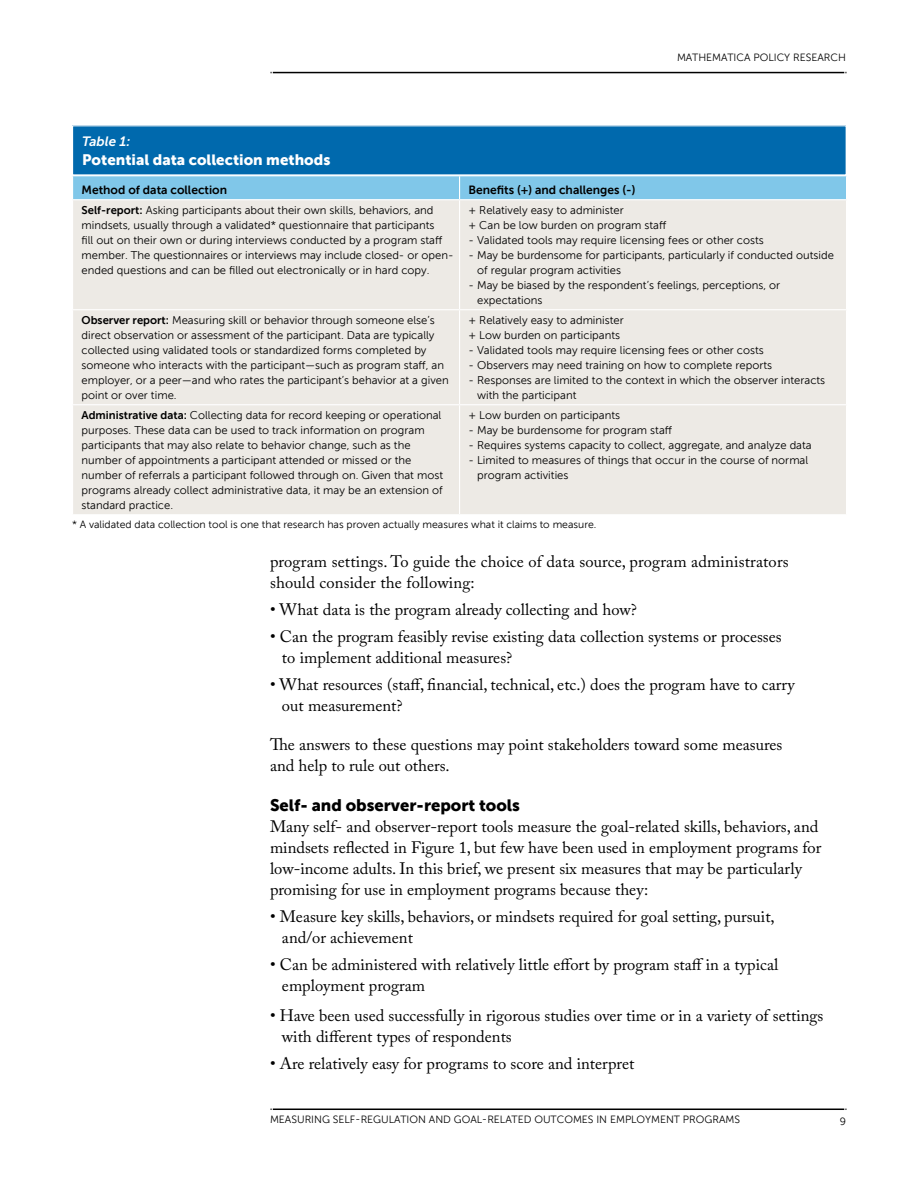
<style>
.page{position:relative;width:918px;height:1188px;background:#fff}
.page>*{position:absolute;margin:0;border:0;box-sizing:border-box;transform-origin:0 0}
.t1{font:16.5px/21px "Adobe Caslon Pro";color:#000}
.t2{font:16.5px "Museo Sans 900";color:#000}
.t3{font:15px "Museo Sans 900";color:#fff}
.t4{font:italic 13.5px "Museo Sans 700";color:#fff}
.t5{font:12px "Museo Sans 700";color:#000}
.Chart_text{font:11.25px/15px "Museo Sans 300";color:#000}
.t6{font:10.5px "Museo Sans 300";color:#000}
.s1{font-family:"Museo Sans 700"}
</style>
<div class="page">
<hr style="left:273px;top:1109px;width:571px;height:1px;background:#000">
<hr style="left:273px;top:72px;width:571px;height:1px;background:#000">
<div style="left:73px;top:200px;width:773px;height:314px;background:#edeae5"></div>
<div style="left:72px;top:176px;width:775px;height:23px;background:#80c7e9"></div>
<hr style="left:459px;top:200px;width:1px;height:109px;background:#fff">
<hr style="left:72px;top:309px;width:388px;height:1px;background:#fff">
<hr style="left:460px;top:309px;width:387px;height:1px;background:#fff">
<hr style="left:459px;top:310px;width:1px;height:94px;background:#fff">
<hr style="left:72px;top:404px;width:388px;height:1px;background:#fff">
<hr style="left:460px;top:404px;width:387px;height:1px;background:#fff">
<hr style="left:459px;top:405px;width:1px;height:109px;background:#fff">
<div style="left:73px;top:126px;width:773px;height:49px;background:#0069ad"></div>
<div style="left:72px;top:125px;width:775px;height:51px;border:1px solid #fff"></div>
<p class="t4" style="left:82px;top:133px;width:50px">Table 1:</p>
<p class="t3" style="left:82px;top:151px;width:250px">Potential data collection methods</p>
<p class="t6" style="left:677px;top:52px;width:170px">MATHEMATICA POLICY RESEARCH</p>
<p class="t5" style="left:82px;top:183px;width:147px">Method of data collection</p>
<p class="t5" style="left:469px;top:183px;width:168px">Benefits (+) and challenges (-)</p>
<p class="Chart_text" style="left:82px;top:203px;width:374px"><span class="s1">Self-report:</span> Asking participants about their own skills, behaviors, and mindsets, usually through a validated* questionnaire that participants<br>fill out on their own or during interviews conducted by a program staff member. The questionnaires or interviews may include closed- or open&shy;ended questions and can be filled out electronically or in hard copy.</p>
<p class="Chart_text" style="left:469px;top:202px;width:157px">+ Relatively easy to administer</p>
<p class="Chart_text" style="left:469px;top:217px;width:199px">+ Can be low burden on program staff</p>
<p class="Chart_text" style="left:469px;top:232px;width:297px">- Validated tools may require licensing fees or other costs</p>
<p class="Chart_text" style="left:477px;top:247px;width:358px;text-indent:-9px">- May be burdensome for participants, particularly if conducted outside of regular program activities</p>
<p class="Chart_text" style="left:477px;top:277px;width:305px;text-indent:-9px">- May be biased by the respondent’s feelings, perceptions, or expectations</p>
<p class="Chart_text" style="left:82px;top:312px;width:369px"><span class="s1">Observer report:</span> Measuring skill or behavior through someone else’s direct observation or assessment of the participant. Data are typically collected using validated tools or standardized forms completed by someone who interacts with the participant—such as program staff, an employer, or a peer—and who rates the participant’s behavior at a given point or over time.</p>
<p class="Chart_text" style="left:469px;top:312px;width:157px">+ Relatively easy to administer</p>
<p class="Chart_text" style="left:469px;top:327px;width:153px">+ Low burden on participants</p>
<p class="Chart_text" style="left:469px;top:342px;width:297px">- Validated tools may require licensing fees or other costs</p>
<p class="Chart_text" style="left:469px;top:357px;width:305px">- Observers may need training on how to complete reports</p>
<p class="Chart_text" style="left:477px;top:372px;width:350px;text-indent:-9px">- Responses are limited to the context in which the observer interacts with the participant</p>
<p class="Chart_text" style="left:82px;top:407px;width:363px"><span class="s1">Administrative data:</span> Collecting data for record keeping or operational purposes. These data can be used to track information on program participants that may also relate to behavior change, such as the number of appointments a participant attended or missed or the number of referrals a participant followed through on. Given that most programs already collect administrative data, it may be an extension of standard practice.</p>
<p class="Chart_text" style="left:469px;top:407px;width:153px">+ Low burden on participants</p>
<p class="Chart_text" style="left:469px;top:422px;width:205px">- May be burdensome for program staff</p>
<p class="Chart_text" style="left:469px;top:437px;width:345px">- Requires systems capacity to collect, aggregate, and analyze data</p>
<p class="Chart_text" style="left:477px;top:452px;width:333px;text-indent:-9px">- Limited to measures of things that occur in the course of normal program activities</p>
<p class="t6" style="left:72px;top:519px;width:526px">* A validated data collection tool is one that research has proven actually measures what it claims to measure.</p>
<p class="t1" style="left:270px;top:550px;width:520px">program settings. To guide the choice of data source, program administrators should consider the following:</p>
<p class="t1" style="left:270px;top:598px;width:368px">• What data is the program already collecting and how?</p>
<p class="t1" style="left:282px;top:625px;width:501px;text-indent:-12px">• Can the program feasibly revise existing data collection systems or processes to implement additional measures?</p>
<p class="t1" style="left:282px;top:673px;width:514px;text-indent:-12px">• What resources (staff, financial, technical, etc.) does the program have to carry out measurement?</p>
<p class="t1" style="left:270px;top:733px;width:514px">The answers to these questions may point stakeholders toward some measures and help to rule out others.</p>
<p class="t2" style="left:270px;top:796px;width:252px">Self- and observer-report tools</p>
<p class="t1" style="left:270px;top:816px;width:553px">Many self- and observer-report tools measure the goal-related skills, behaviors, and mindsets reflected in Figure 1, but few have been used in employment programs for low-income adults. In this brief, we present six measures that may be particularly promising for use in employment programs because they:</p>
<p class="t1" style="left:282px;top:906px;width:494px;text-indent:-12px">• Measure key skills, behaviors, or mindsets required for goal setting, pursuit, and/or achievement</p>
<p class="t1" style="left:282px;top:954px;width:498px;text-indent:-12px">• Can be administered with relatively little effort by program staff in a typical employment program</p>
<p class="t1" style="left:282px;top:1005px;width:543px;text-indent:-12px">• Have been used successfully in rigorous studies over time or in a variety of settings with different types of respondents</p>
<p class="t1" style="left:270px;top:1053px;width:366px">• Are relatively easy for programs to score and interpret</p>
<p class="t6" style="left:270px;top:1114px;width:472px">MEASURING SELF-REGULATION AND GOAL-RELATED OUTCOMES IN EMPLOYMENT PROGRAMS</p>
<p class="t6" style="left:840px;top:1116px;width:8px">9</p>
</div>
